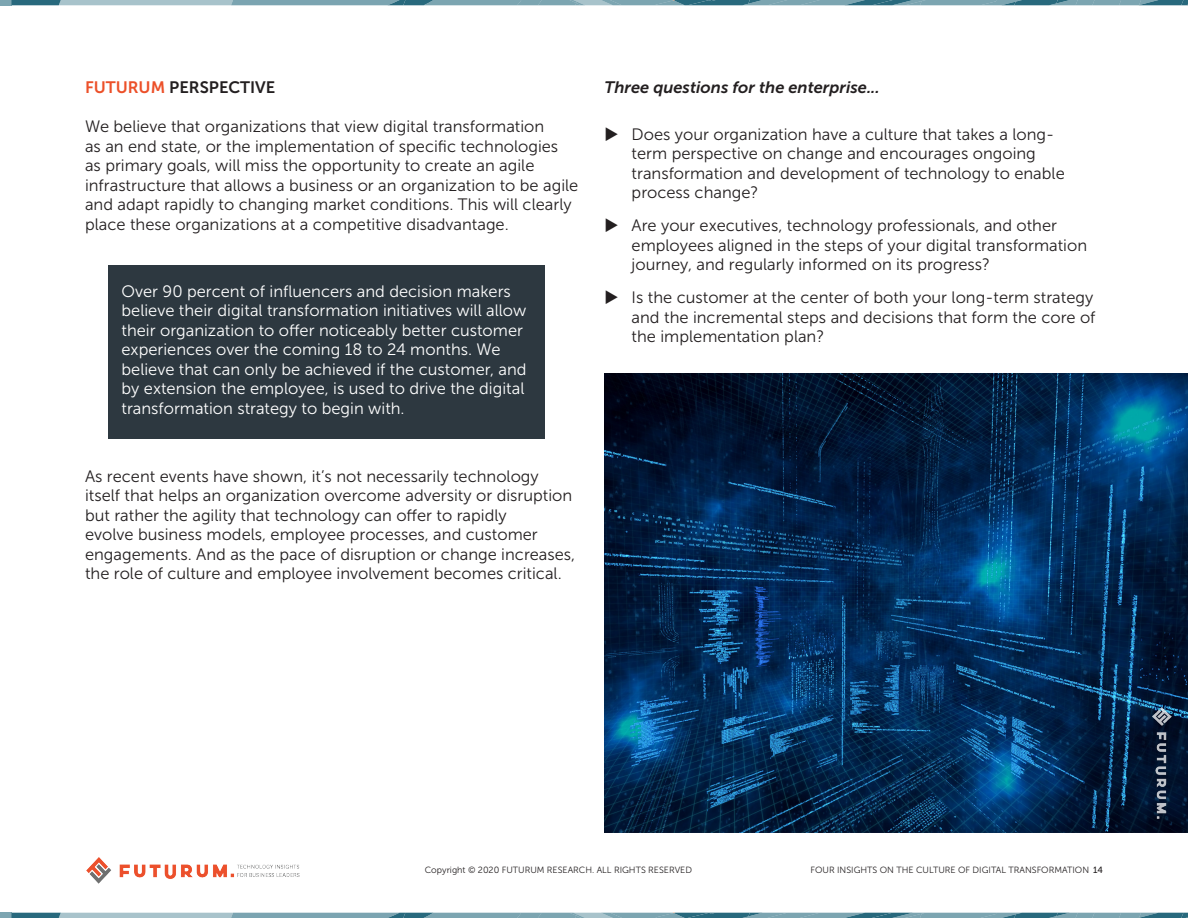
<style>
.page{position:relative;width:1188px;height:918px;background:#fff}
.page>*{position:absolute;margin:0;border:0;box-sizing:border-box;transform-origin:0 0}
.t1{font:16.5px/19.5px "Museo Sans 300";color:#231f20}
.t2{font:16.5px/19.5px "Museo Sans 300";color:#fff}
.t3{font:italic 16.5px "Museo Sans 700";color:#231f20}
.t4{font:16.5px "Museo Sans 700";color:#231f20}
.t5{font:9px "Museo Sans 300";color:#231f20}
.s1{color:#ec5029}
.s2{font-family:"Museo Sans 500"}
</style>
<div class="page">
<img style="left:86px;top:858px;width:214px;height:25px">
<svg style="left:0;top:0;width:1188px;height:6px;background:#7fa7b2"></svg>
<svg style="left:0;top:913px;width:1188px;height:5px;background:#6f9ca9"></svg>
<div style="left:108px;top:265px;width:436px;height:174px;background:#2d3840"></div>
<img style="left:605px;top:374px;width:583px;height:459px">
<img style="left:1153px;top:708px;width:19px;height:112px">
<p class="t4" style="left:85px;top:78px;width:192px"><span class="s1">FUTURUM</span> PERSPECTIVE</p>
<p class="t1" style="left:85px;top:117px;width:495px">We believe that organizations that view digital transformation<br>as an end state, or the implementation of specific technologies<br>as primary goals, will miss the opportunity to create an agile infrastructure that allows a business or an organization to be agile and adapt rapidly to changing market conditions. This will clearly place these organizations at a competitive disadvantage.</p>
<p class="t2" style="left:122px;top:281px;width:407px">Over 90 percent of influencers and decision makers believe their digital transformation initiatives will allow their organization to offer noticeably better customer experiences over the coming 18 to 24 months. We believe that can only be achieved if the customer, and by extension the employee, is used to drive the digital transformation strategy to begin with.</p>
<p class="t1" style="left:85px;top:467px;width:492px">As recent events have shown, it’s not necessarily technology itself that helps an organization overcome adversity or disruption but rather the agility that technology can offer to rapidly<br>evolve business models, employee processes, and customer engagements. And as the pace of disruption or change increases, the role of culture and employee involvement becomes critical.</p>
<p class="t3" style="left:605px;top:78px;width:277px">Three questions for the enterprise...</p>
<p class="t1" style="left:632px;top:125px;width:435px">Does your organization have a culture that takes a long&shy;term perspective on change and encourages ongoing transformation and development of technology to enable process change?</p>
<p class="t1" style="left:632px;top:216px;width:457px">Are your executives, technology professionals, and other employees aligned in the steps of your digital transformation journey, and regularly informed on its progress?</p>
<p class="t1" style="left:632px;top:288px;width:465px">Is the customer at the center of both your long-term strategy and the incremental steps and decisions that form the core of the implementation plan?</p>
<p class="t5" style="left:425px;top:865px;width:269px">Copyright © 2020 FUTURUM RESEARCH. ALL RIGHTS RESERVED</p>
<p class="t5" style="left:811px;top:865px;width:294px">FOUR INSIGHTS ON THE CULTURE OF DIGITAL TRANSFORMATION <span class="s2">14</span></p>
</div>
